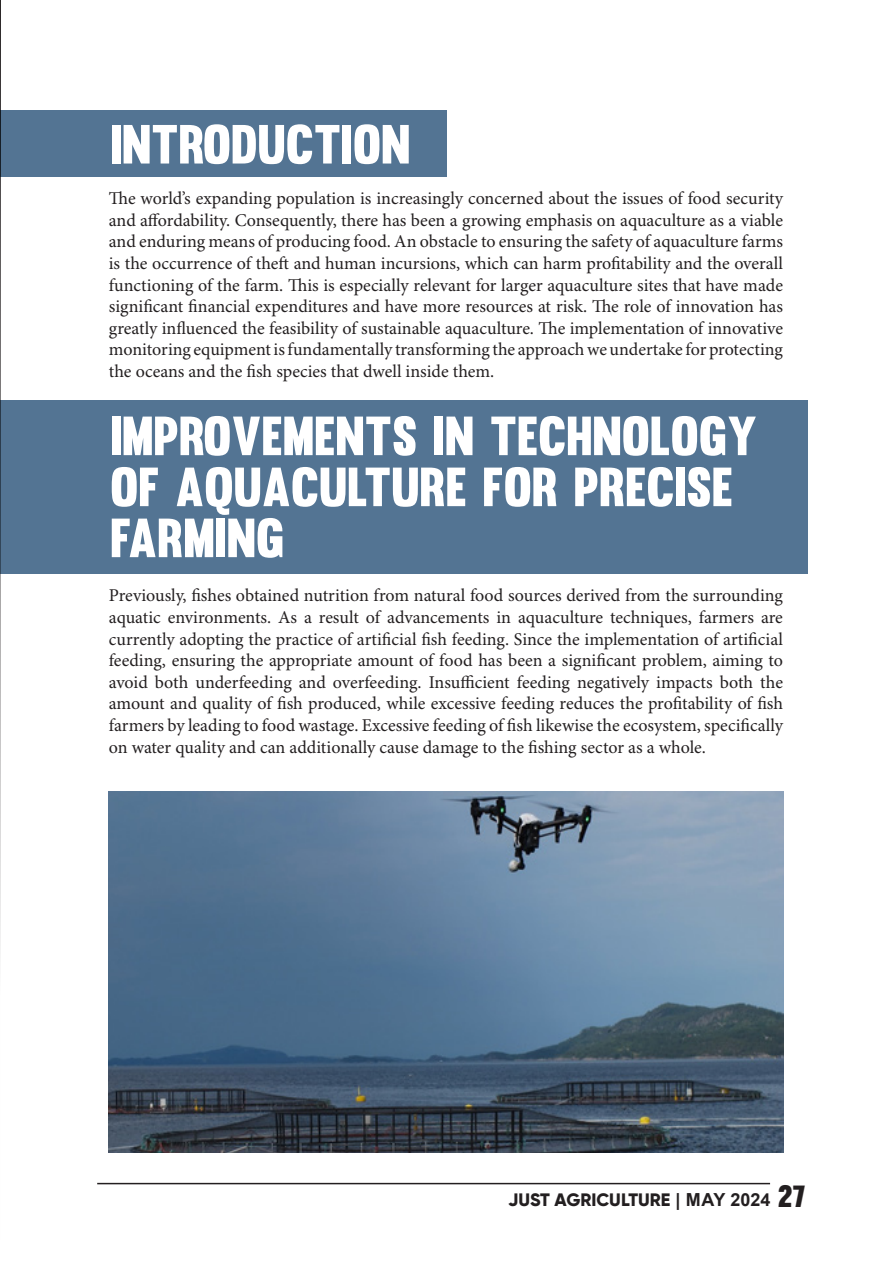
<style>
.page{position:relative;width:893px;height:1263px;background:#fff}
.page>*{position:absolute;margin:0;border:0;box-sizing:border-box;transform-origin:0 0}
.t1{font:54px/51px "Muro";color:#fff}
.t2{font:18px/21.6px "Minion Pro";color:#231f20;text-align:justify}
.t3{font:800 18px "Gilroy";color:#231f20}
.s1{font-family:"Arial";font-weight:700}
.s2{font-family:"Muro";font-weight:400;font-size:30px}
</style>
<div class="page">
<hr style="left:97px;top:1183px;width:673px;height:1px;background:#231f20">
<div style="left:0;top:110px;width:446px;height:66px;background:#537493"></div>
<div style="left:0;top:400px;width:807px;height:174px;background:#537493"></div>
<svg style="left:0;top:0;width:1px;height:954px"></svg>
<img style="left:109px;top:792px;width:674px;height:361px">
<p class="t1" style="left:110px;top:118px;width:302px">INTRODUCTION</p>
<p class="t2" style="left:109px;top:188px;width:676px">The world’s expanding population is increasingly concerned about the issues of food security and affordability. Consequently, there has been a growing emphasis on aquaculture as a viable and enduring means of producing food. An obstacle to ensuring the safety of aquaculture farms is the occurrence of theft and human incursions, which can harm profitability and the overall functioning of the farm. This is especially relevant for larger aquaculture sites that have made significant financial expenditures and have more resources at risk. The role of innovation has greatly influenced the feasibility of sustainable aquaculture. The implementation of innovative monitoring equipment is fundamentally transforming the approach we undertake for protecting the oceans and the fish species that dwell inside them.</p>
<p class="t1" style="left:110px;top:410px;width:649px">IMPROVEMENTS IN TECHNOLOGY<br>OF AQUACULTURE FOR PRECISE<br>FARMING</p>
<p class="t2" style="left:109px;top:585px;width:676px">Previously, fishes obtained nutrition from natural food sources derived from the surrounding aquatic environments. As a result of advancements in aquaculture techniques, farmers are currently adopting the practice of artificial fish feeding. Since the implementation of artificial feeding, ensuring the appropriate amount of food has been a significant problem, aiming to avoid both underfeeding and overfeeding. Insufficient feeding negatively impacts both the amount and quality of fish produced, while excessive feeding reduces the profitability of fish farmers by leading to food wastage. Excessive feeding of fish likewise the ecosystem, specifically on water quality and can additionally cause damage to the fishing sector as a whole.</p>
<p class="t3" style="left:508px;top:1188px;width:299px">JUST AGRICULTURE <span class="s1">| MAY 2024</span> <span class="s2">27</span></p>
</div>
